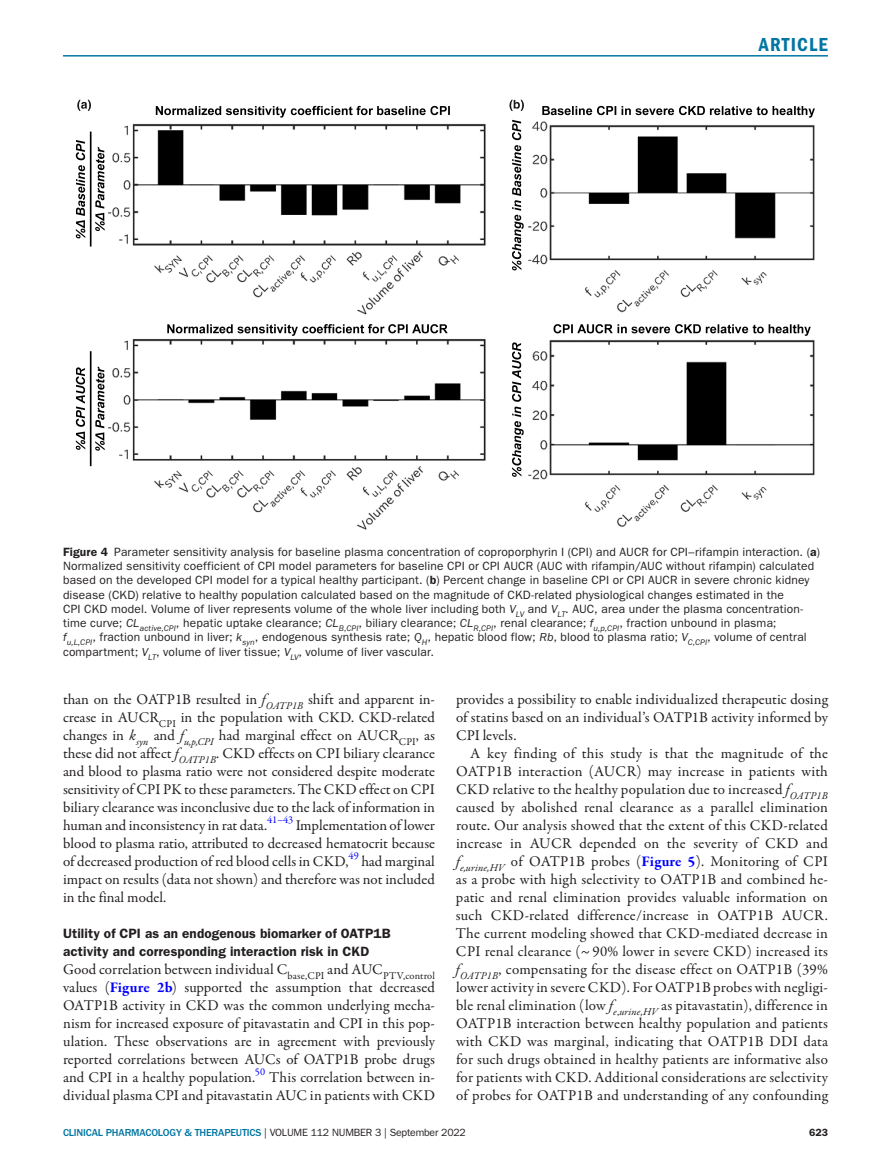
<style>
.page{position:relative;width:891px;height:1175px;background:#fff}
.page>*{position:absolute;margin:0;border:0;box-sizing:border-box;transform-origin:0 0}
.t1{font:19.5px "ITC Franklin Gothic Std Dm Cd";letter-spacing:.06em;color:#0076a3}
.t2{font:15px/18px "Garamond Premr Pro";color:#231f20;text-align:justify}
.t3{font:600 13.5px/18px "ITC Franklin Gothic Std";letter-spacing:.01em;color:#231f20}
.t4{font:12px/14.2px "ITC Franklin Gothic Std";letter-spacing:.015em;color:#231f20}
.t5{font:500 10.5px "ITC Franklin Gothic Std";letter-spacing:-.015em;color:#0076a3}
.t6{font:10.5px "Garamond Premr Pro";color:#00f}
.t7{font:600 10.5px "ITC Franklin Gothic Std";color:#231f20}
.s1{font-weight:600}
.s2{font-style:italic}
.s3{font-weight:700;color:#00f}
.s4{font-weight:400;color:#231f20}
</style>
<div class="page">
<hr style="left:63px;top:55px;width:765px;height:2px;background:#0076a3">
<img style="left:76px;top:100px;width:739px;height:430px">
<h1 class="t1" style="left:759px;top:33px;width:71px">ARTICLE</h1>
<p class="t4" style="left:63px;top:544px;width:759px"><span class="s1">Figure 4</span> Parameter sensitivity analysis for baseline plasma concentration of coproporphyrin I (CPI) and AUCR for CPI–rifampin interaction. (<span class="s1">a</span>)<br>Normalized sensitivity coefficient of CPI model parameters for baseline CPI or CPI AUCR (AUC with rifampin/AUC without rifampin) calculated based on the developed CPI model for a typical healthy participant. (<span class="s1">b</span>) Percent change in baseline CPI or CPI AUCR in severe chronic kidney disease (CKD) relative to healthy population calculated based on the magnitude of CKD-related physiological changes estimated in the<br>CPI CKD model. Volume of liver represents volume of the whole liver including both <span class="s2">V</span><sub>LV</sub> and <span class="s2">V</span><sub>LT</sub>. AUC, area under the plasma concentration&shy;time curve; <span class="s2">CL</span><sub>active,CPI</sub>, hepatic uptake clearance; <span class="s2">CL</span><sub>B,CPI</sub>, biliary clearance; <span class="s2">CL</span><sub>R,CPI</sub>, renal clearance; <span class="s2">f</span><sub>u,p,CPI</sub>, fraction unbound in plasma;<br><span class="s2">f</span><sub>u,L,CPI</sub>, fraction unbound in liver; <span class="s2">k</span><sub>syn</sub>, endogenous synthesis rate; <span class="s2">Q</span><sub>H</sub>, hepatic blood flow; <span class="s2">Rb</span>, blood to plasma ratio; <span class="s2">V</span><sub>C,CPI</sub>, volume of central compartment; <span class="s2">V</span><sub>LT</sub>, volume of liver tissue; <span class="s2">V</span><sub>LV</sub>, volume of liver vascular.</p>
<p class="t2" style="left:63px;top:690px;width:374px">than on the OATP1B resulted in <span class="s2">f</span><sub>OATP1B</sub> shift and apparent in&shy;crease in AUCR<sub>CPI</sub> in the population with CKD. CKD-related changes in <span class="s2">k</span><sub>syn</sub> and <span class="s2">f</span><sub>u,p,CPI</sub> had marginal effect on AUCR<sub>CPI</sub>, as these did not affect <span class="s2">f</span><sub>OATP1B</sub>. CKD effects on CPI biliary clearance and blood to plasma ratio were not considered despite moderate sensitivity of CPI PK to these parameters. The CKD effect on CPI biliary clearance was inconclusive due to the lack of information in human and inconsistency in rat data.</p>
<p class="t6" style="left:267px;top:813px;width:28px">41–43</p>
<p class="t2" style="left:63px;top:816px;width:373px;text-indent:233px">Implementation of lower blood to plasma ratio, attributed to decreased hematocrit because of decreased production of red blood cells in CKD,</p>
<p class="t6" style="left:349px;top:849px;width:12px">49</p>
<p class="t2" style="left:63px;top:852px;width:373px;text-indent:298px">had marginal impact on results (data not shown) and therefore was not included in the final model.</p>
<p class="t3" style="left:63px;top:924px;width:329px">Utility of CPI as an endogenous biomarker of OATP1B activity and corresponding interaction risk in CKD</p>
<p class="t2" style="left:63px;top:960px;width:374px">Good correlation between individual C<sub>base,CPI</sub> and AUC<sub>PTV,control </sub>values (<span class="s3">Figure 2b</span>) supported the assumption that decreased OATP1B activity in CKD was the common underlying mecha&shy;nism for increased exposure of pitavastatin and CPI in this pop&shy;ulation. These observations are in agreement with previously reported correlations between AUCs of OATP1B probe drugs and CPI in a healthy population.<sup>50</sup> This correlation between in&shy;dividual plasma CPI and pitavastatin AUC in patients with CKD</p>
<p class="t2" style="left:456px;top:690px;width:373px">provides a possibility to enable individualized therapeutic dosing of statins based on an individual’s OATP1B activity informed by CPI levels.</p>
<p class="t2" style="left:456px;top:744px;width:374px;text-indent:14px">A key finding of this study is that the magnitude of the OATP1B interaction (AUCR) may increase in patients with CKD relative to the healthy population due to increased <span class="s2">f</span><sub>OATP1B </sub>caused by abolished renal clearance as a parallel elimination route. Our analysis showed that the extent of this CKD-related increase in AUCR depended on the severity of CKD and <span class="s2">f</span><sub>e,urine,HV</sub> of OATP1B probes (<span class="s3">Figure 5</span>). Monitoring of CPI as a probe with high selectivity to OATP1B and combined he&shy;patic and renal elimination provides valuable information on such CKD-related difference/increase in OATP1B AUCR.<br>The current modeling showed that CKD-mediated decrease in CPI renal clearance (~90% lower in severe CKD) increased its <span class="s2">f</span><sub>OATP1B</sub>, compensating for the disease effect on OATP1B (39% lower activity in severe CKD). For OATP1B probes with negligi&shy;ble renal elimination (low <span class="s2">f</span><sub>e</sub><sub>,</sub><sub>urine,HV</sub> as pitavastatin), difference in OATP1B interaction between healthy population and patients with CKD was marginal, indicating that OATP1B DDI data for such drugs obtained in healthy patients are informative also for patients with CKD. Additional considerations are selectivity of probes for OATP1B and understanding of any confounding</p>
<p class="t5" style="left:63px;top:1126px;width:404px">CLINICAL PHARMACOLOGY &amp; THERAPEUTICS <span class="s4">| VOLUME 112 NUMBER 3 | September 2022</span></p>
<p class="t7" style="left:809px;top:1125px;width:20px">623</p>
</div>
